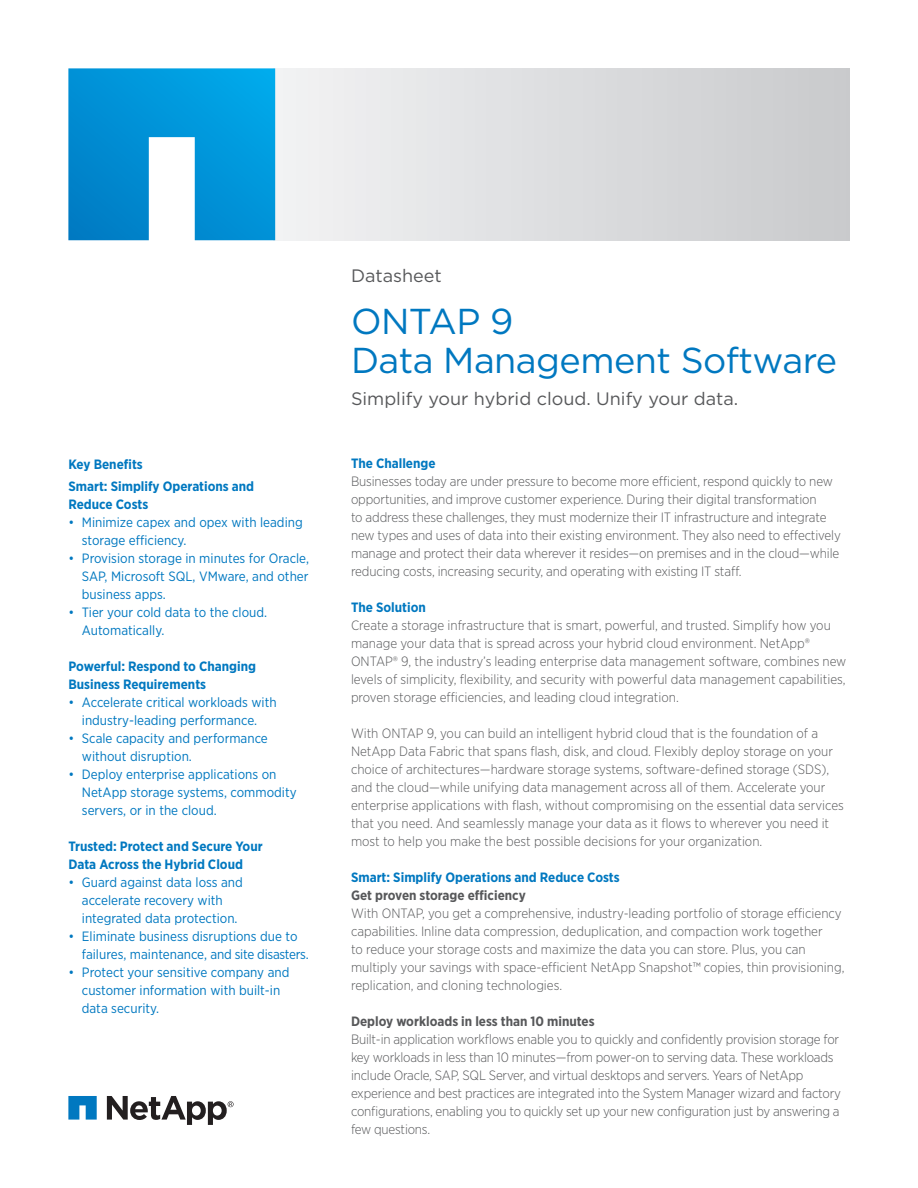
<style>
.page{position:relative;width:918px;height:1188px;background:#fff}
.page>*{position:absolute;margin:0;border:0;box-sizing:border-box;transform-origin:0 0}
.t1{font:36px/39px "Gotham";letter-spacing:-.015em;color:#0078c0}
.t2{font:18px "Gotham";color:#57585a}
.t3{font:300 13.5px/18px "Gotham Narrow";letter-spacing:-.01em;color:#57585a}
.t4{font:13.5px/18px "Gotham Narrow";color:#0078c0}
.t5{font:700 13.5px/18px "Gotham Narrow";color:#0078c0}
.t6{font:700 13.5px "Gotham Narrow";color:#57585a}
</style>
<div class="page">
<div style="left:273px;top:68px;width:577px;height:172px;background:linear-gradient(to right,#f1f2f4,#c9cacc)"></div>
<svg style="left:68px;top:68px;width:207px;height:172px;background:#22a1dc"></svg>
<svg style="left:68px;top:1096px;width:29px;height:24px"></svg>
<svg style="left:107px;top:1096px;width:127px;height:29px"></svg>
<p class="t5" style="left:68px;top:452px;width:187px;line-height:22.5px">Key Benefits<br>Smart: Simplify Operations and</p>
<p class="t5" style="left:68px;top:495px;width:81px">Reduce Costs</p>
<p class="t4" style="left:82px;top:513px;width:222px;text-indent:-14px">• Minimize capex and opex with leading storage efficiency.</p>
<p class="t4" style="left:82px;top:549px;width:229px;text-align:justify;text-indent:-14px">• Provision storage in minutes for Oracle, SAP, Microsoft SQL, VMware, and other business apps.</p>
<p class="t4" style="left:82px;top:603px;width:187px;text-indent:-14px">• Tier your cold data to the cloud.<br>Automatically.</p>
<p class="t5" style="left:68px;top:657px;width:189px">Powerful: Respond to Changing<br>Business Requirements</p>
<p class="t4" style="left:68px;top:693px;width:210px;text-align:center">• Accelerate critical workloads with industry-leading performance.</p>
<p class="t4" style="left:82px;top:729px;width:187px;text-indent:-14px">• Scale capacity and performance without disruption.</p>
<p class="t4" style="left:82px;top:765px;width:216px;text-indent:-14px">• Deploy enterprise applications on<br>NetApp storage systems, commodity servers, or in the cloud.</p>
<p class="t5" style="left:68px;top:837px;width:196px">Trusted: Protect and Secure Your<br>Data Across the Hybrid Cloud</p>
<p class="t4" style="left:82px;top:873px;width:162px;text-indent:-14px">• Guard against data loss and accelerate recovery with integrated data protection.</p>
<p class="t4" style="left:82px;top:927px;width:228px;text-indent:-14px">• Eliminate business disruptions due to failures, maintenance, and site disasters.</p>
<p class="t4" style="left:82px;top:963px;width:209px;text-indent:-14px">• Protect your sensitive company and customer information with built-in data security.</p>
<h2 class="t2" style="left:351px;top:264px;width:92px">Datasheet</h2>
<h1 class="t1" style="left:351px;top:301px;width:488px">ONTAP 9<br>Data Management Software</h1>
<h2 class="t2" style="left:351px;top:387px;width:389px">Simplify your hybrid cloud. Unify your data.</h2>
<p class="t5" style="left:351px;top:455px;width:86px">The Challenge</p>
<p class="t3" style="left:351px;top:472px;width:491px">Businesses today are under pressure to become more efficient, respond quickly to new opportunities, and improve customer experience. During their digital transformation<br>to address these challenges, they must modernize their IT infrastructure and integrate new types and uses of data into their existing environment. They also need to effectively manage and protect their data wherever it resides—on premises and in the cloud—while reducing costs, increasing security, and operating with existing IT staff.</p>
<p class="t5" style="left:351px;top:599px;width:76px">The Solution</p>
<p class="t3" style="left:351px;top:616px;width:497px">Create a storage infrastructure that is smart, powerful, and trusted. Simplify how you manage your data that is spread across your hybrid cloud environment. NetApp® ONTAP® 9, the industry’s leading enterprise data management software, combines new levels of simplicity, flexibility, and security with powerful data management capabilities, proven storage efficiencies, and leading cloud integration.</p>
<p class="t3" style="left:351px;top:724px;width:494px">With ONTAP 9, you can build an intelligent hybrid cloud that is the foundation of a NetApp Data Fabric that spans flash, disk, and cloud. Flexibly deploy storage on your choice of architectures—hardware storage systems, software-defined storage (SDS), and the cloud—while unifying data management across all of them. Accelerate your enterprise applications with flash, without compromising on the essential data services that you need. And seamlessly manage your data as it flows to wherever you need it most to help you make the best possible decisions for your organization.</p>
<p class="t5" style="left:351px;top:869px;width:270px">Smart: Simplify Operations and Reduce Costs</p>
<p class="t6" style="left:351px;top:887px;width:176px">Get proven storage efficiency</p>
<p class="t3" style="left:351px;top:904px;width:495px">With ONTAP, you get a comprehensive, industry-leading portfolio of storage efficiency capabilities. Inline data compression, deduplication, and compaction work together<br>to reduce your storage costs and maximize the data you can store. Plus, you can multiply your savings with space-efficient NetApp Snapshot™ copies, thin provisioning, replication, and cloning technologies.</p>
<p class="t6" style="left:351px;top:1013px;width:245px">Deploy workloads in less than 10 minutes</p>
<p class="t3" style="left:351px;top:1030px;width:491px">Built-in application workflows enable you to quickly and confidently provision storage for key workloads in less than 10 minutes—from power-on to serving data. These workloads include Oracle, SAP, SQL Server, and virtual desktops and servers. Years of NetApp experience and best practices are integrated into the System Manager wizard and factory configurations, enabling you to quickly set up your new configuration just by answering a few questions.</p>
</div>
